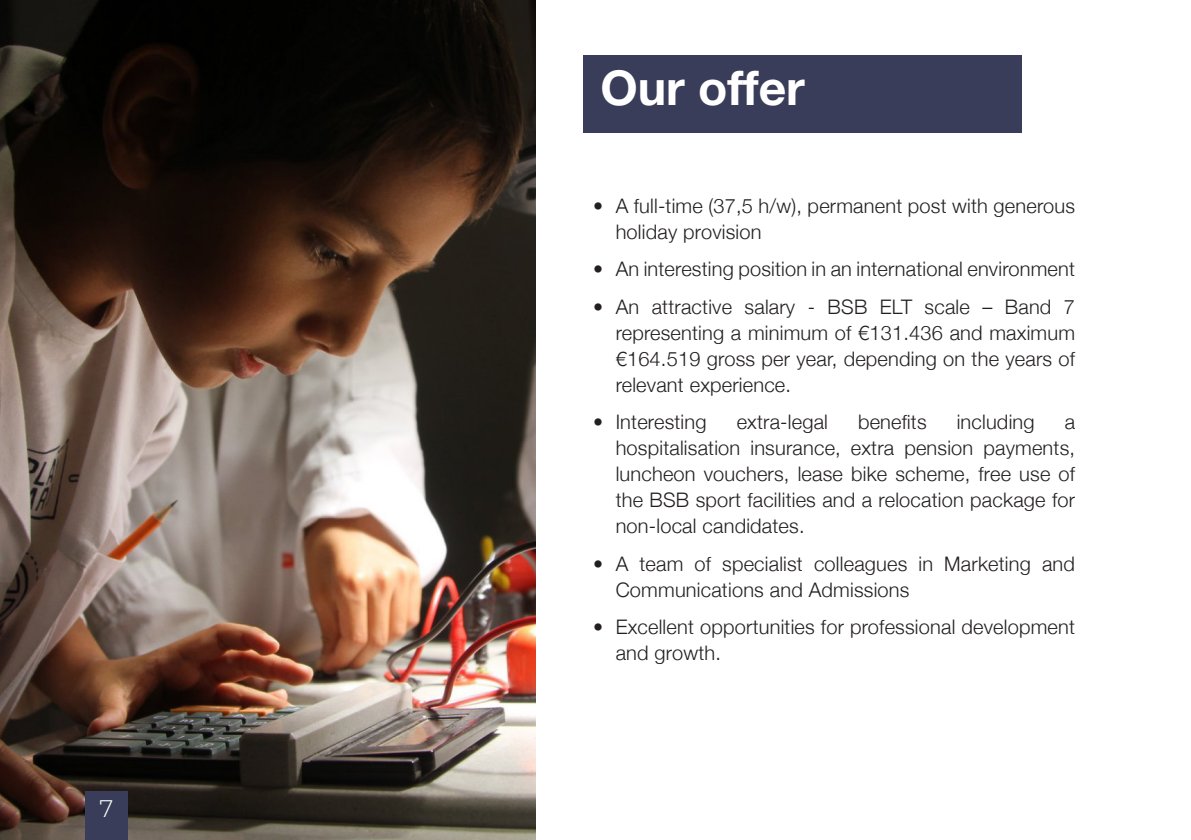
<style>
.page{position:relative;width:1191px;height:840px;background:#fff}
.page>*{position:absolute;margin:0;border:0;box-sizing:border-box;transform-origin:0 0}
.Title_Page{font:700 48px "Helvetica Neue LT Std";color:#fff}
.t1{font:300 24px "Montserrat";color:#fff}
.t2{font:300 20px/26px "Helvetica Neue";letter-spacing:.01em;color:#231f20}
</style>
<div class="page">
<img style="left:0;top:0;width:536px;height:839px">
<div style="left:583px;top:55px;width:439px;height:77px;background:#393d59"></div>
<div style="left:85px;top:790px;width:43px;height:49px;background:#393d59"></div>
<p class="t1" style="left:99px;top:791px;width:15px">7</p>
<p class="Title_Page" style="left:600px;top:58px;width:206px">Our offer</p>
<p class="t2" style="left:615px;top:191px;width:461px;text-indent:-23px">• A full-time (37,5 h/w), permanent post with generous holiday provision</p>
<p class="t2" style="left:593px;top:255px;width:483px">• An interesting position in an international environment</p>
<p class="t2" style="left:615px;top:292px;width:461px;text-align:justify;text-indent:-23px">• An attractive salary - BSB ELT scale – Band 7 representing a minimum of €131.436 and maximum €164.519 gross per year, depending on the years of relevant experience.</p>
<p class="t2" style="left:593px;top:407px;width:115px">• Interesting</p>
<p class="t2" style="left:736px;top:407px;width:93px">extra-legal</p>
<p class="t2" style="left:858px;top:407px;width:70px">benefits</p>
<p class="t2" style="left:956px;top:407px;width:79px">including</p>
<p class="t2" style="left:615px;top:407px;width:461px;text-align:justify;text-indent:449px">a hospitalisation insurance, extra pension payments, luncheon vouchers, lease bike scheme, free use of the BSB sport facilities and a relocation package for non-local candidates.</p>
<p class="t2" style="left:615px;top:549px;width:461px;text-indent:-23px">• A team of specialist colleagues in Marketing and<br>Communications and Admissions</p>
<p class="t2" style="left:615px;top:612px;width:461px;text-indent:-23px">• Excellent opportunities for professional development and growth.</p>
</div>
